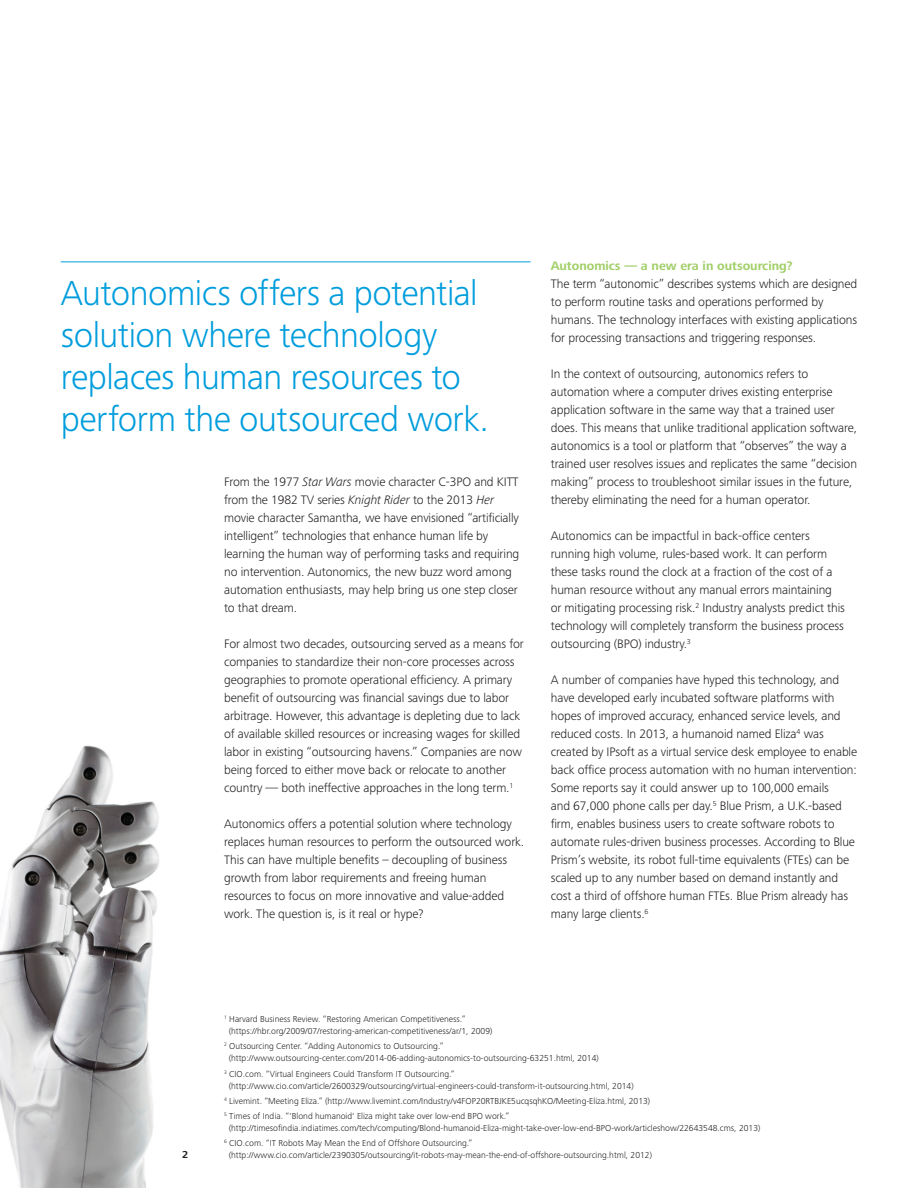
<style>
.page{position:relative;width:918px;height:1188px;background:#fff}
.page>*{position:absolute;margin:0;border:0;box-sizing:border-box;transform-origin:0 0}
.Pull_out_style__Pull{font:300 36px/42px "Frutiger Next Pro";letter-spacing:-.015em;color:#009ddc}
.Body_copy{font:300 12.75px/18px "Frutiger Next Pro";letter-spacing:-.01em;color:#231f20}
.Subhead_style__B_sub{font:700 12.75px "Frutiger Next Pro";color:#a1cf68}
.Caption_style__Capti{font:700 10.5px "Frutiger Next Pro";color:#231f20}
.Body_numbered_bullet{font:300 9px/12px "Frutiger Next Pro";color:#231f20}
.s1{font-style:italic}
</style>
<div class="page">
<img style="left:0;top:745px;width:159px;height:443px">
<hr style="left:61px;top:262px;width:470px;height:1px;background:#009ddc">
<p class="Pull_out_style__Pull" style="left:61px;top:272px;width:430px">Autonomics offers a potential solution where technology replaces human resources to perform the outsourced work.</p>
<p class="Body_copy" style="left:224px;top:473px;width:297px">From the 1977 <span class="s1">Star Wars</span> movie character C-3PO and KITT from the 1982 TV series <span class="s1">Knight Rider</span> to the 2013 <span class="s1">Her </span>movie character Samantha, we have envisioned “artificially intelligent” technologies that enhance human life by learning the human way of performing tasks and requiring no intervention. Autonomics, the new buzz word among automation enthusiasts, may help bring us one step closer to that dream.</p>
<p class="Body_copy" style="left:224px;top:635px;width:301px">For almost two decades, outsourcing served as a means for companies to standardize their non-core processes across geographies to promote operational efficiency. A primary benefit of outsourcing was financial savings due to labor arbitrage. However, this advantage is depleting due to lack of available skilled resources or increasing wages for skilled labor in existing “outsourcing havens.” Companies are now being forced to either move back or relocate to another country — both ineffective approaches in the long term.<sup>1</sup></p>
<p class="Body_copy" style="left:224px;top:815px;width:302px">Autonomics offers a potential solution where technology replaces human resources to perform the outsourced work.<br>This can have multiple benefits – decoupling of business growth from labor requirements and freeing human resources to focus on more innovative and value-added work. The question is, is it real or hype?</p>
<p class="Subhead_style__B_sub" style="left:551px;top:259px;width:243px">Autonomics — a new era in outsourcing?</p>
<p class="Body_copy" style="left:551px;top:275px;width:308px">The term “autonomic” describes systems which are designed to perform routine tasks and operations performed by humans. The technology interfaces with existing applications for processing transactions and triggering responses.</p>
<p class="Body_copy" style="left:551px;top:365px;width:308px">In the context of outsourcing, autonomics refers to automation where a computer drives existing enterprise application software in the same way that a trained user does. This means that unlike traditional application software, autonomics is a tool or platform that “observes” the way a trained user resolves issues and replicates the same “decision making” process to troubleshoot similar issues in the future, thereby eliminating the need for a human operator.</p>
<p class="Body_copy" style="left:551px;top:527px;width:296px">Autonomics can be impactful in back-office centers running high volume, rules-based work. It can perform these tasks round the clock at a fraction of the cost of a human resource without any manual errors maintaining or mitigating processing risk.<sup>2</sup> Industry analysts predict this technology will completely transform the business process outsourcing (BPO) industry.<sup>3</sup></p>
<p class="Body_copy" style="left:551px;top:671px;width:308px">A number of companies have hyped this technology, and have developed early incubated software platforms with hopes of improved accuracy, enhanced service levels, and reduced costs. In 2013, a humanoid named Eliza<sup>4</sup> was created by IPsoft as a virtual service desk employee to enable back office process automation with no human intervention:<br>Some reports say it could answer up to 100,000 emails<br>and 67,000 phone calls per day.<sup>5</sup> Blue Prism, a U.K.-based firm, enables business users to create software robots to automate rules-driven business processes. According to Blue Prism’s website, its robot full-time equivalents (FTEs) can be scaled up to any number based on demand instantly and cost a third of offshore human FTEs. Blue Prism already has many large clients.<sup>6</sup></p>
<p class="Caption_style__Capti" style="left:182px;top:1148px;width:8px">2</p>
<p class="Body_numbered_bullet" style="left:229px;top:1013px;width:265px;text-indent:-5px"><sup>1</sup> Harvard Business Review. “Restoring American Competitiveness.” (https://hbr.org/2009/07/restoring-american-competitiveness/ar/1, 2009)</p>
<p class="Body_numbered_bullet" style="left:229px;top:1040px;width:371px;text-indent:-5px"><sup>2</sup> Outsourcing Center. “Adding Autonomics to Outsourcing.” (http://www.outsourcing-center.com/2014-06-adding-autonomics-to-outsourcing-63251.html, 2014)</p>
<p class="Body_numbered_bullet" style="left:229px;top:1068px;width:406px;text-indent:-5px"><sup>3</sup> CIO.com. “Virtual Engineers Could Transform IT Outsourcing.” (http://www.cio.com/article/2600329/outsourcing/virtual-engineers-could-transform-it-outsourcing.html, 2014)</p>
<p class="Body_numbered_bullet" style="left:224px;top:1095px;width:428px"><sup>4</sup> Livemint. “Meeting Eliza.” (http://www.livemint.com/Industry/v4FOP20RTBJKE5ucqsqhKO/Meeting-Eliza.html, 2013)</p>
<p class="Body_numbered_bullet" style="left:229px;top:1110px;width:533px;text-indent:-5px"><sup>5</sup> Times of India. “'Blond humanoid' Eliza might take over low-end BPO work.” (http://timesofindia.indiatimes.com/tech/computing/Blond-humanoid-Eliza-might-take-over-low-end-BPO-work/articleshow/22643548.cms, 2013)</p>
<p class="Body_numbered_bullet" style="left:229px;top:1137px;width:425px;text-indent:-5px"><sup>6</sup> CIO.com. “IT Robots May Mean the End of Offshore Outsourcing.” (http://www.cio.com/article/2390305/outsourcing/it-robots-may-mean-the-end-of-offshore-outsourcing.html, 2012)</p>
</div>
